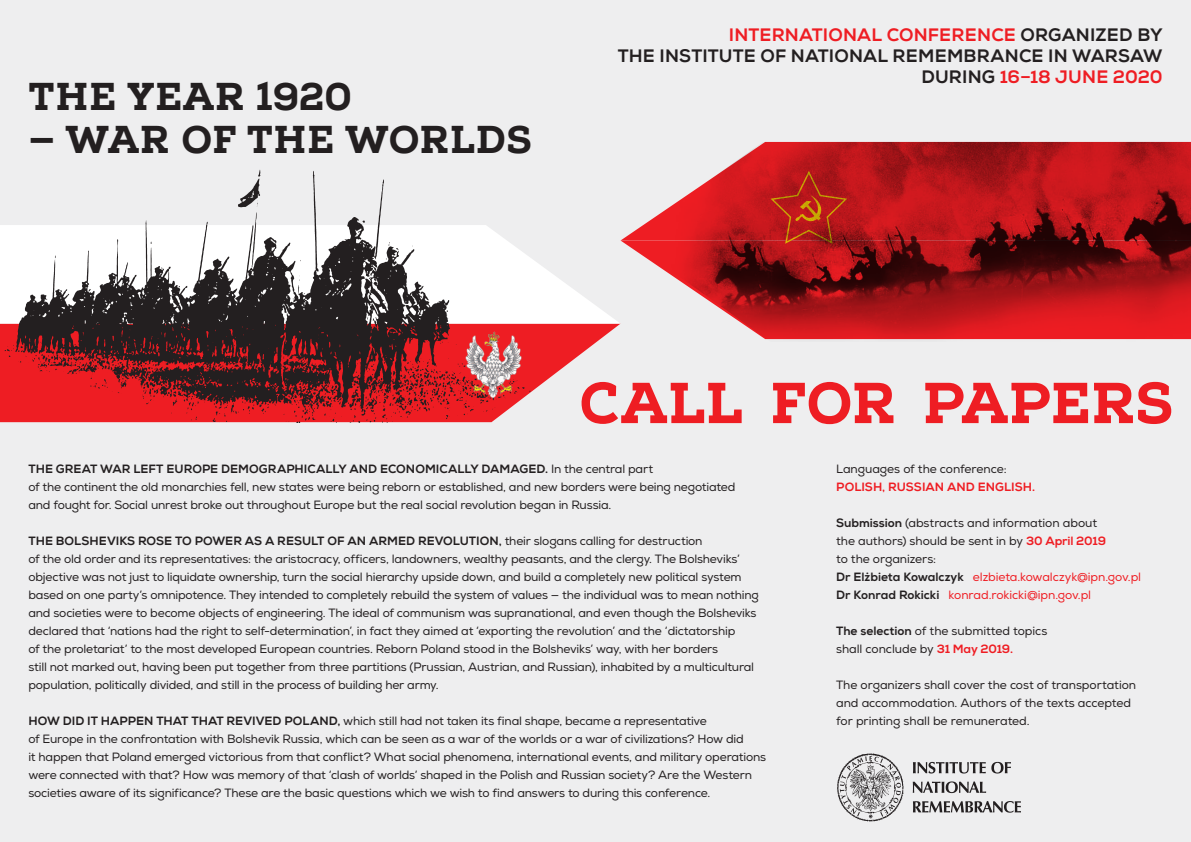
<style>
.page{position:relative;width:1191px;height:842px;background:#eeeeef}
.page>*{position:absolute;margin:0;border:0;box-sizing:border-box;transform-origin:0 0}
.Domyślnie{font:800 57.6px "Nexa Slab";color:#ee1d23}
.t1{font:800 38.6px "Nexa Slab";letter-spacing:.015em;color:#231f20}
.t2{font:800 18px "Nexa";letter-spacing:.01em;color:#ee1d23}
.t3{font:800 18px "Nexa";letter-spacing:.01em;color:#231f20}
.tekst{font:12px/18px "Nexa";letter-spacing:-.015em;color:#231f20}
.t4{font:12px "Nexa";letter-spacing:-.005em;color:#ee1d23}
.t5{font:800 12px "Nexa";letter-spacing:.005em;color:#ee1d23}
.s1{color:#231f20}
.s2{font-weight:800}
.s3{font-weight:800;color:#ee1d23}
.s4{font-weight:800;color:#231f20}
</style>
<div class="page">
<svg style="left:531px;top:324px;width:89px;height:68px"></svg>
<svg style="left:531px;top:259px;width:89px;height:65px"></svg>
<img style="left:837px;top:753px;width:184px;height:69px">
<img style="left:626px;top:142px;width:565px;height:198px">
<img style="left:0;top:169px;width:531px;height:253px">
<img style="left:463px;top:331px;width:61px;height:73px">
<p class="t1" style="left:29px;top:73px;width:325px">THE YEAR 1920</p>
<p class="t1" style="left:28px;top:115px;width:505px">— WAR OF THE WORLDS</p>
<p class="t2" style="left:729px;top:24px;width:435px">INTERNATIONAL CONFERENCE <span class="s1">ORGANIZED BY</span></p>
<p class="t3" style="left:618px;top:45px;width:546px">THE INSTITUTE OF NATIONAL REMEMBRANCE IN WARSAW</p>
<p class="t2" style="left:921px;top:66px;width:243px"><span class="s1">DURING</span> 16–18 JUNE 2020</p>
<p class="Domyślnie" style="left:579px;top:367px;width:595px">CALL FOR PAPERS</p>
<p class="tekst" style="left:28px;top:460px;width:708px"><span class="s2">THE GREAT WAR LEFT EUROPE DEMOGRAPHICALLY AND ECONOMICALLY DAMAGED.</span> In the central part<br>of the continent the old monarchies fell, new states were being reborn or established, and new borders were being negotiated and fought for. Social unrest broke out throughout Europe but the real social revolution began in Russia.</p>
<p class="tekst" style="left:28px;top:532px;width:732px"><span class="s2">THE BOLSHEVIKS ROSE TO POWER AS A RESULT OF AN ARMED REVOLUTION,</span> their slogans calling for destruction<br>of the old order and its representatives: the aristocracy, officers, landowners, wealthy peasants, and the clergy. The Bolsheviks’ objective was not just to liquidate ownership, turn the social hierarchy upside down, and build a completely new political system based on one party’s omnipotence. They intended to completely rebuild the system of values — the individual was to mean nothing and societies were to become objects of engineering. The ideal of communism was supranational, and even though the Bolsheviks declared that ‘nations had the right to self-determination’, in fact they aimed at ‘exporting the revolution’ and the ‘dictatorship<br>of the proletariat’ to the most developed European countries. Reborn Poland stood in the Bolsheviks’ way, with her borders<br>still not marked out, having been put together from three partitions (Prussian, Austrian, and Russian), inhabited by a multicultural population, politically divided, and still in the process of building her army.</p>
<p class="tekst" style="left:28px;top:712px;width:739px"><span class="s2">HOW DID IT HAPPEN THAT THAT REVIVED POLAND,</span> which still had not taken its final shape, became a representative<br>of Europe in the confrontation with Bolshevik Russia, which can be seen as a war of the worlds or a war of civilizations? How did<br>it happen that Poland emerged victorious from that conflict? What social phenomena, international events, and military operations were connected with that? How was memory of that ‘clash of worlds’ shaped in the Polish and Russian society? Are the Western societies aware of its significance? These are the basic questions which we wish to find answers to during this conference.</p>
<p class="tekst" style="left:836px;top:460px;width:172px">Languages of the conference:</p>
<p class="t5" style="left:836px;top:480px;width:200px">POLISH, RUSSIAN AND ENGLISH.</p>
<p class="tekst" style="left:836px;top:514px;width:271px"><span class="s2">Submission</span> (abstracts and information about the authors) should be sent in by <span class="s3">30 April 2019 </span>to the organizers:</p>
<p class="t4" style="left:836px;top:570px;width:306px"><span class="s4">Dr Elżbieta Kowalczyk</span> elzbieta.kowalczyk@ipn.gov.pl</p>
<p class="t4" style="left:836px;top:588px;width:256px"><span class="s4">Dr Konrad Rokicki</span> konrad.rokicki@ipn.gov.pl</p>
<p class="tekst" style="left:836px;top:622px;width:213px"><span class="s2">The selection</span> of the submitted topics shall conclude by <span class="s3">31 May 2019.</span></p>
<p class="tekst" style="left:836px;top:676px;width:301px">The organizers shall cover the cost of transportation and accommodation. Authors of the texts accepted for printing shall be remunerated.</p>
</div>
